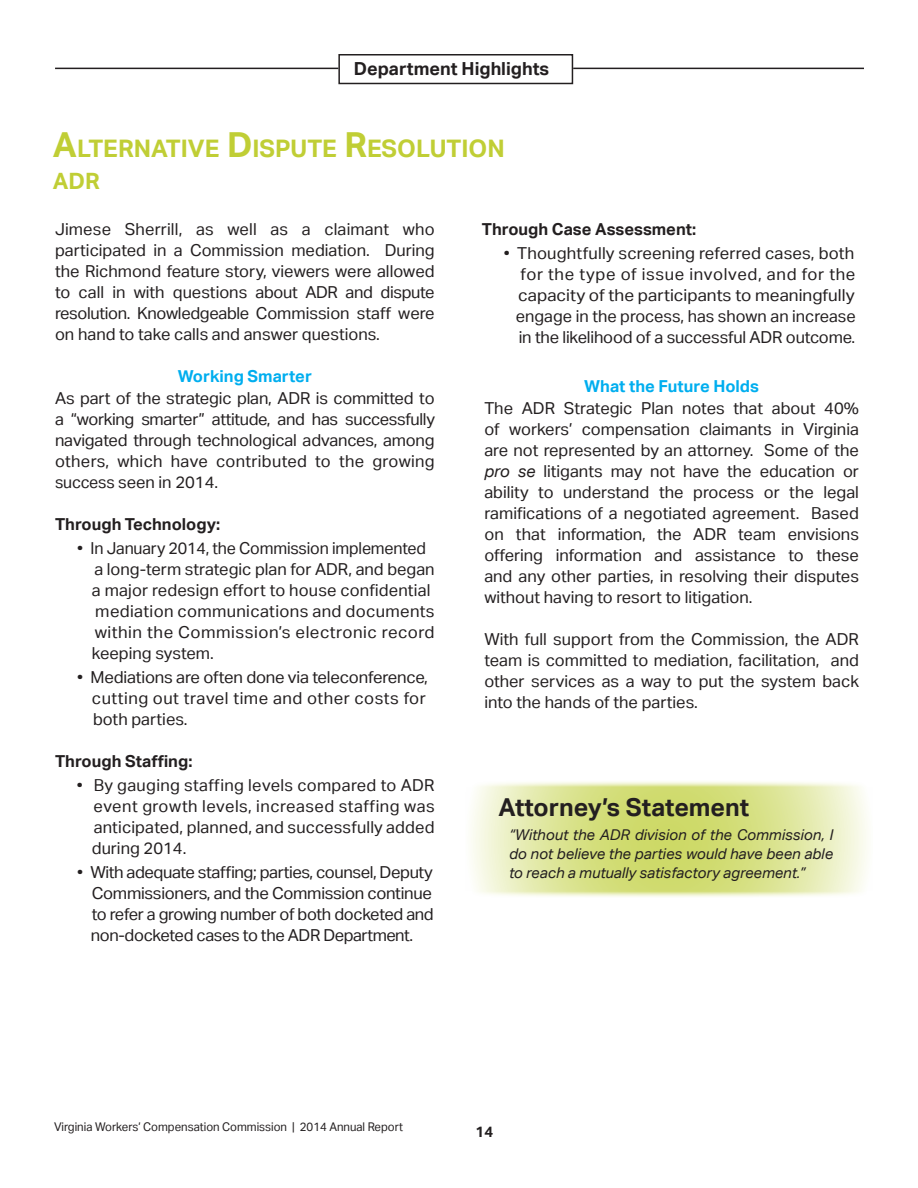
<style>
.page{position:relative;width:918px;height:1188px;background:#fff}
.page>*{position:absolute;margin:0;border:0;box-sizing:border-box;transform-origin:0 0}
.t1{font:700 24.75px "Aktiv Grotesk";color:#231f20}
.t2{font:700 24.15px "Aktiv Grotesk";color:#c0ce35}
.t3{font:700 22.5px "Aktiv Grotesk";color:#c0ce35}
.t4{font:700 18px "Aktiv Grotesk";color:#231f20}
.t5{font:16.5px/21px "Aktiv Grotesk";color:#231f20}
.t6{font:16.5px "Aktiv Grotesk";letter-spacing:-.02em;color:#231f20}
.t7{font:16.5px "Aktiv Grotesk";letter-spacing:.02em;color:#231f20}
.t8{font:16.5px "Aktiv Grotesk";letter-spacing:.03em;color:#231f20}
.t9{font:700 16.5px "Aktiv Grotesk";color:#231f20}
.t10{font:16.5px "Aktiv Grotesk";letter-spacing:-.025em;color:#231f20}
.t11{font:16.5px "Aktiv Grotesk";color:#231f20;scale:1.04 1}
.t12{font:16.5px "Aktiv Grotesk";letter-spacing:.04em;color:#231f20}
.t13{font:700 16.5px "Aktiv Grotesk";color:#00aeef}
.t14{font:700 15px "Aktiv Grotesk";color:#231f20}
.t15{font:italic 14.85px "Aktiv Grotesk";color:#231f20}
.t16{font:12px "Aktiv Grotesk";color:#231f20;scale:.95 1}
.s1{font-size:34.5px}
.s2{font-style:italic}
</style>
<div class="page">
<svg style="left:471px;top:781px;width:396px;height:116px;background:#dfe79f"></svg>
<hr style="left:573px;top:68px;width:291px;height:1px;background:#231f20">
<hr style="left:55px;top:68px;width:283px;height:1px;background:#231f20">
<div style="left:338px;top:54px;width:235px;height:30px;border:2px solid #231f20"></div>
<p class="t4" style="left:354px;top:57px;width:197px">Department Highlights</p>
<p class="t2" style="left:53px;top:134px;width:453px"><span class="s1">A</span>LTERNATIVE <span class="s1">D</span> ISPUTE <span class="s1">R</span>ESOLUTION</p>
<p class="t3" style="left:53px;top:167px;width:48px">AD R</p>
<p class="t5" style="left:55px;top:218px;width:381px">Jimese Sherrill, as well as a claimant who</p>
<p class="t5" style="left:55px;top:239px;width:381px">participated in a Commission mediation. During</p>
<p class="t5" style="left:55px;top:260px;width:381px">the Richmond feature story, viewers were allowed</p>
<p class="t5" style="left:55px;top:281px;width:381px">to call in with questions about ADR and dispute</p>
<p class="t6" style="left:55px;top:303px;width:381px">resolution. Knowledgeable Commission staff were</p>
<p class="t5" style="left:55px;top:323px;width:326px">on hand to take calls and answer questions.</p>
<p class="t13" style="left:178px;top:366px;width:136px">Working Smarter</p>
<p class="t5" style="left:55px;top:388px;width:381px">As part of the strategic plan, ADR is committed to</p>
<p class="t6" style="left:55px;top:410px;width:381px">a “working smarter” attitude, and has successfully</p>
<p class="t5" style="left:55px;top:430px;width:381px">navigated through technological advances, among</p>
<p class="t7" style="left:55px;top:452px;width:381px">others, which have contributed to the growing</p>
<p class="t5" style="left:55px;top:472px;width:165px">success seen in 2014.</p>
<p class="t9" style="left:55px;top:514px;width:167px">Through Technology:</p>
<p class="t5" style="left:77px;top:538px;width:350px">• In January 2014, the Commission implemented</p>
<p class="t5" style="left:94px;top:559px;width:342px">a long-term strategic plan for ADR, and began</p>
<p class="t5" style="left:92px;top:580px;width:340px">a major redesign effort to house confidential</p>
<p class="t7" style="left:95px;top:602px;width:341px">mediation communications and documents</p>
<p class="t8" style="left:95px;top:623px;width:341px">within the Commission’s electronic record</p>
<p class="t5" style="left:92px;top:643px;width:123px">keeping system.</p>
<p class="t5" style="left:77px;top:667px;width:352px">• Mediations are often done via teleconference,</p>
<p class="t8" style="left:92px;top:689px;width:336px">cutting out travel time and other costs for</p>
<p class="t5" style="left:93px;top:709px;width:96px">both parties.</p>
<p class="t9" style="left:55px;top:751px;width:139px">Through Staffing:</p>
<p class="t7" style="left:77px;top:776px;width:359px">• By gauging staffing levels compared to ADR</p>
<p class="t8" style="left:94px;top:797px;width:343px">event growth levels, increased staffing was</p>
<p class="t5" style="left:94px;top:817px;width:342px">anticipated, planned, and successfully added</p>
<p class="t5" style="left:92px;top:838px;width:96px">during 2014.</p>
<p class="t10" style="left:77px;top:863px;width:357px">• With adequate staffing; parties, counsel, Deputy</p>
<p class="t5" style="left:92px;top:883px;width:342px">Commissioners, and the Commission continue</p>
<p class="t6" style="left:92px;top:905px;width:344px">to refer a growing number of both docketed and</p>
<p class="t6" style="left:91px;top:926px;width:324px">non-docketed cases to the ADR Department.</p>
<p class="t9" style="left:482px;top:219px;width:216px">Through Case Assessment:</p>
<p class="t5" style="left:504px;top:242px;width:352px">• Thoughtfully screening referred cases, both</p>
<p class="t12" style="left:521px;top:264px;width:336px">for the type of issue involved, and for the</p>
<p class="t11" style="left:518px;top:285px;width:325px">capacity of the participants to meaningfully</p>
<p class="t5" style="left:516px;top:305px;width:341px">engage in the process, has shown an increase</p>
<p class="t5" style="left:519px;top:326px;width:338px">in the likelihood of a successful ADR outcome.</p>
<p class="t13" style="left:584px;top:376px;width:176px">What the Future Holds</p>
<p class="t5" style="left:484px;top:398px;width:376px;text-align:justify">The ADR Strategic Plan notes that about 40% of workers’ compensation claimants in Virginia are not represented by an attorney. Some of the</p>
<p class="t5" style="left:484px;top:461px;width:376px"><span class="s2">pro se</span> litigants may not have the education or</p>
<p class="t5" style="left:484px;top:482px;width:376px">ability to understand the process or the legal</p>
<p class="t5" style="left:484px;top:503px;width:376px">ramifications of a negotiated agreement. Based on that information, the ADR team envisions</p>
<p class="t5" style="left:484px;top:545px;width:376px">offering information and assistance to these and any other parties, in resolving their disputes</p>
<p class="t5" style="left:484px;top:587px;width:270px">without having to resort to litigation.</p>
<p class="t5" style="left:484px;top:629px;width:376px">With full support from the Commission, the ADR</p>
<p class="t5" style="left:484px;top:650px;width:376px">team is committed to mediation, facilitation, and</p>
<p class="t5" style="left:484px;top:671px;width:376px">other services as a way to put the system back</p>
<p class="t5" style="left:484px;top:692px;width:215px">into the hands of the parties.</p>
<p class="t1" style="left:499px;top:792px;width:252px">Attorney’s Statement</p>
<p class="t15" style="left:509px;top:826px;width:326px">“Without the ADR division of the Commission, I</p>
<p class="t15" style="left:509px;top:845px;width:326px">do not believe the parties would have been able</p>
<p class="t15" style="left:509px;top:864px;width:298px">to reach a mutually satisfactory agreement.”</p>
<p class="t16" style="left:54px;top:1120px;width:369px">Virginia Workers’ Compensation Commission | 2014 Annual Report</p>
<p class="t14" style="left:476px;top:1122px;width:19px">14</p>
</div>
